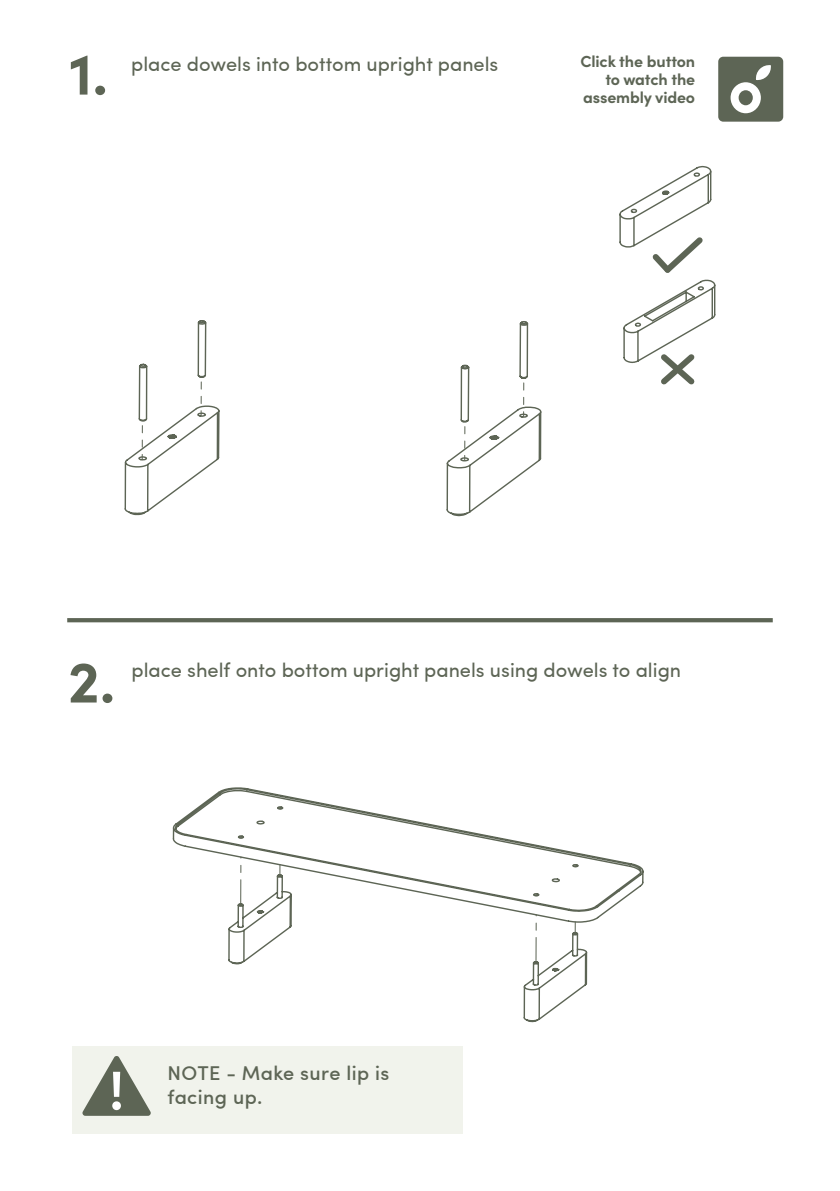
<style>
.page{position:relative;width:840px;height:1191px;background:#fff}
.page>*{position:absolute;margin:0;border:0;box-sizing:border-box;transform-origin:0 0}
.t1{font:700 58.8px "Sofia Pro";color:#5d6555}
.t2{font:700 54.8px "Sofia Pro";color:#fff;scale:.95 1}
.t3{font:20px "Sofia Pro";color:#5d6555}
.t4{font:500 20px/24px "Sofia Pro";letter-spacing:.02em;color:#5d6555}
.t5{font:700 16px/18px "Sofia Pro";letter-spacing:-.01em;color:#5d6555;text-align:right}
</style>
<div class="page">
<div style="left:72px;top:1045px;width:390px;height:88px;background:#f1f3ec"></div>
<svg style="left:82px;top:1056px;width:69px;height:59px"></svg>
<svg style="left:172px;top:787px;width:472px;height:236px"></svg>
<svg style="left:571px;top:863px;width:7px;height:4px"></svg>
<svg style="left:535px;top:914px;width:1px;height:48px"></svg>
<svg style="left:532px;top:892px;width:7px;height:4px"></svg>
<svg style="left:276px;top:806px;width:7px;height:4px"></svg>
<svg style="left:240px;top:857px;width:1px;height:47px"></svg>
<svg style="left:237px;top:835px;width:7px;height:4px"></svg>
<svg style="left:124px;top:320px;width:418px;height:197px"></svg>
<svg style="left:519px;top:320px;width:9px;height:6px"></svg>
<svg style="left:460px;top:363px;width:9px;height:7px"></svg>
<svg style="left:523px;top:378px;width:1px;height:39px"></svg>
<svg style="left:464px;top:422px;width:1px;height:39px"></svg>
<svg style="left:200px;top:377px;width:2px;height:39px"></svg>
<svg style="left:142px;top:421px;width:1px;height:39px"></svg>
<svg style="left:619px;top:165px;width:97px;height:220px"></svg>
<div style="left:717px;top:57px;width:65px;height:65px;background:#5d6555;border-radius:5px"></div>
<svg style="left:730px;top:65px;width:40px;height:48px"></svg>
<svg style="left:67px;top:618px;width:705px;height:4px;background:#606858"></svg>
<h1 class="t1" style="left:69px;top:29px;width:40px">1.</h1>
<p class="t3" style="left:131px;top:49px;width:368px">place dowels into bottom upright panels</p>
<p class="t5" style="left:580px;top:51px;width:116px">Click the button to watch the assembly video</p>
<h1 class="t1" style="left:68px;top:636px;width:49px">2.</h1>
<p class="t3" style="left:131px;top:655px;width:551px">place shelf onto bottom upright panels using dowels to align</p>
<h2 class="t2" style="left:109px;top:1048px;width:17px">!</h2>
<p class="t4" style="left:167px;top:1059px;width:223px">NOTE - Make sure lip is facing up.</p>
</div>
